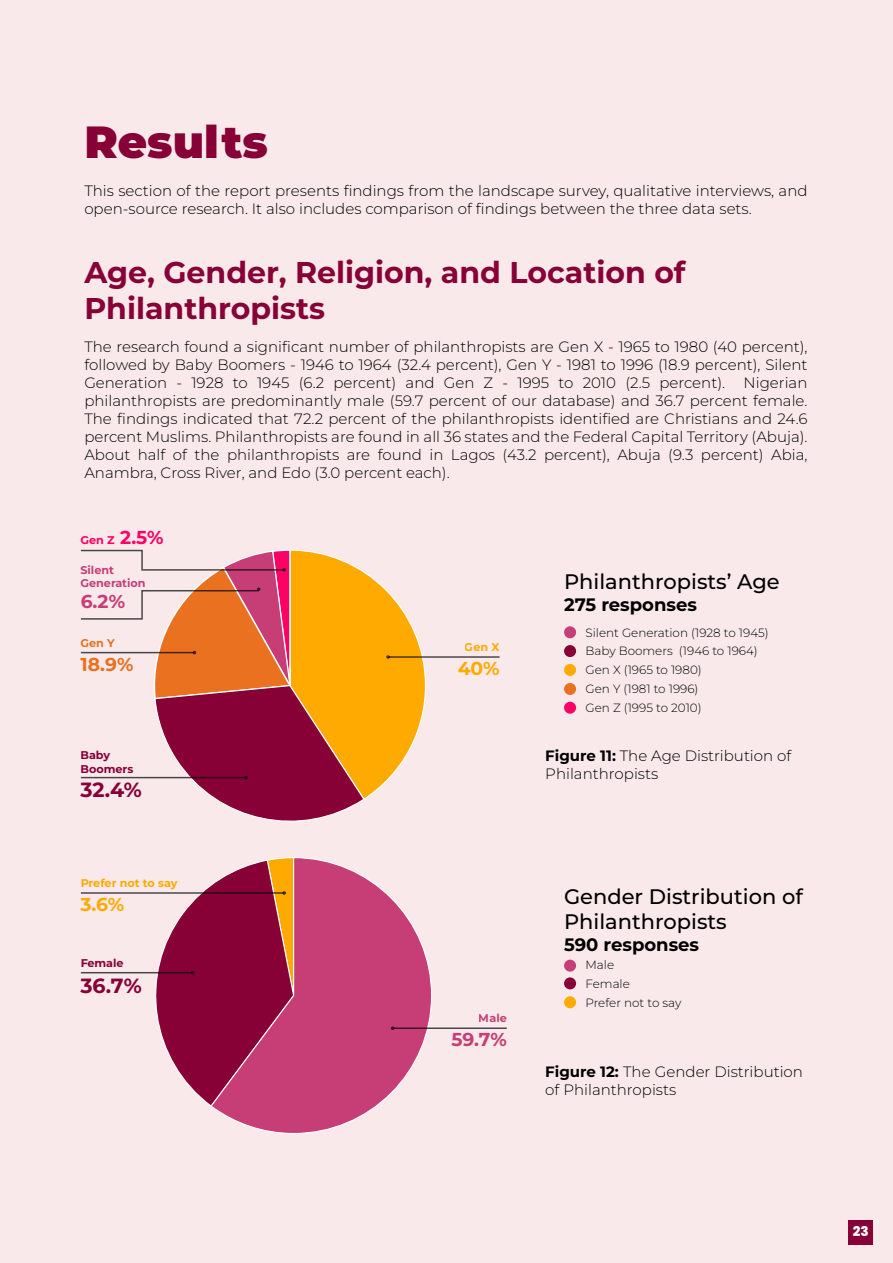
<style>
.page{position:relative;width:893px;height:1263px;background:#f9e9eb}
.page>*{position:absolute;margin:0;border:0;box-sizing:border-box;transform-origin:0 0}
.t1{font:900 45px "Montserrat";color:#870036}
.t2{font:700 30px/36px "Montserrat";color:#870036}
.t3{font:500 21px/25.2px "Montserrat";color:#000}
.t4{font:700 20.55px "Montserrat";color:#870036}
.t5{font:700 18.75px "Montserrat";color:#c63e75}
.t6{font:700 18.75px "Montserrat";color:#fa0}
.t7{font:700 18.75px "Montserrat";color:#ea711f}
.t8{font:700 18px "Montserrat";color:#000}
.t9{font:300 15px/18px "Montserrat";color:#000}
.t10{font:800 13.5px "Poppins";color:#fff}
.t11{font:300 12px/18.8px "Montserrat";color:#000}
.t12{font:700 11.25px/13.5px "Montserrat";color:#c63e75}
.t13{font:700 11.25px "Montserrat";color:#fa0}
.t14{font:700 11.25px/13.5px "Montserrat";color:#870036}
.t15{font:700 11.25px "Montserrat";color:#ff0164}
.t16{font:700 11.25px "Montserrat";color:#ea711f}
.s1{font-size:18.75px}
.s2{font-weight:700}
</style>
<div class="page">
<hr style="left:389px;top:656px;width:110px;height:2px;background:#000">
<svg style="left:81px;top:549px;width:346px;height:273px"></svg>
<div style="left:564px;top:626px;width:12px;height:12px;background:#c63e75;border-radius:50%"></div>
<div style="left:564px;top:645px;width:12px;height:12px;background:#870036;border-radius:50%"></div>
<div style="left:564px;top:664px;width:12px;height:12px;background:#fa0;border-radius:50%"></div>
<div style="left:564px;top:683px;width:12px;height:12px;background:#ea711f;border-radius:50%"></div>
<div style="left:564px;top:702px;width:12px;height:12px;background:#ff0164;border-radius:50%"></div>
<div style="left:564px;top:960px;width:12px;height:12px;background:#c63e75;border-radius:50%"></div>
<div style="left:564px;top:977px;width:12px;height:12px;background:#870036;border-radius:50%"></div>
<div style="left:564px;top:996px;width:12px;height:12px;background:#fa0;border-radius:50%"></div>
<svg style="left:214px;top:857px;width:218px;height:277px;fill:#c63e75"></svg>
<hr style="left:393px;top:1027px;width:114px;height:2px;background:#000">
<svg style="left:391px;top:1026px;width:3px;height:4px"></svg>
<hr style="left:81px;top:972px;width:112px;height:1px;background:#000">
<hr style="left:81px;top:892px;width:203px;height:2px;background:#000">
<svg style="left:138px;top:857px;width:157px;height:251px"></svg>
<div style="left:848px;top:1220px;width:25px;height:24px;background:#870036"></div>
<h1 class="t1" style="left:84px;top:112px;width:185px">Results</h1>
<p class="t9" style="left:84px;top:182px;width:725px">This section of the report presents findings from the landscape survey, qualitative interviews, and open-source research. It also includes comparison of findings between the three data sets.</p>
<h2 class="t2" style="left:84px;top:254px;width:603px">Age, Gender, Religion, and Location of<br>Philanthropists</h2>
<p class="t9" style="left:84px;top:338px;width:725px;text-align:justify">The research found a significant number of philanthropists are Gen X - 1965 to 1980 (40 percent), followed by Baby Boomers - 1946 to 1964 (32.4 percent), Gen Y - 1981 to 1996 (18.9 percent), Silent Generation - 1928 to 1945 (6.2 percent) and Gen Z - 1995 to 2010 (2.5 percent). Nigerian philanthropists are predominantly male (59.7 percent of our database) and 36.7 percent female.<br>The findings indicated that 72.2 percent of the philanthropists identified are Christians and 24.6 percent Muslims. Philanthropists are found in all 36 states and the Federal Capital Territory (Abuja).<br>About half of the philanthropists are found in Lagos (43.2 percent), Abuja (9.3 percent) Abia, Anambra, Cross River, and Edo (3.0 percent each).</p>
<p class="t15" style="left:80px;top:533px;width:85px">Gen Z <span class="s1">2.5%</span></p>
<p class="t12" style="left:80px;top:563px;width:67px">Silent<br>Generation</p>
<p class="t5" style="left:80px;top:589px;width:46px">6.2%</p>
<p class="t16" style="left:80px;top:635px;width:36px">Gen Y</p>
<p class="t7" style="left:80px;top:652px;width:55px">18.9%</p>
<p class="t14" style="left:80px;top:748px;width:54px">Baby<br>Boomers</p>
<h3 class="t4" style="left:80px;top:776px;width:63px">32.4%</h3>
<p class="t13" style="left:80px;top:875px;width:99px">Prefer not to say</p>
<p class="t6" style="left:80px;top:892px;width:45px">3.6%</p>
<p class="t14" style="left:80px;top:955px;width:45px">Female</p>
<h3 class="t4" style="left:80px;top:972px;width:63px">36.7%</h3>
<p class="t13" style="left:465px;top:639px;width:36px">Gen X</p>
<p class="t6" style="left:458px;top:655px;width:43px">40%</p>
<h3 class="t3" style="left:564px;top:568px;width:217px">Philanthropists’ Age</h3>
<p class="t8" style="left:564px;top:592px;width:134px">275 responses</p>
<p class="t11" style="left:585px;top:623px;width:185px">Silent Generation (1928 to 1945)<br>Baby Boomers (1946 to 1964)<br>Gen X (1965 to 1980)<br>Gen Y (1981 to 1996)<br>Gen Z (1995 to 2010)</p>
<p class="t9" style="left:545px;top:746px;width:248px"><span class="s2">Figure 11:</span> The Age Distribution of<br>Philanthropists</p>
<p class="t12" style="left:479px;top:1011px;width:30px">Male</p>
<p class="t5" style="left:451px;top:1027px;width:57px">59.7%</p>
<h3 class="t3" style="left:564px;top:883px;width:240px">Gender Distribution of<br>Philanthropists</h3>
<p class="t8" style="left:564px;top:932px;width:137px">590 responses</p>
<p class="t11" style="left:585px;top:955px;width:97px">Male<br>Female<br>Prefer not to say</p>
<p class="t9" style="left:545px;top:1062px;width:259px"><span class="s2">Figure 12:</span> The Gender Distribution of Philanthropists</p>
<p class="t10" style="left:853px;top:1224px;width:17px">23</p>
</div>
